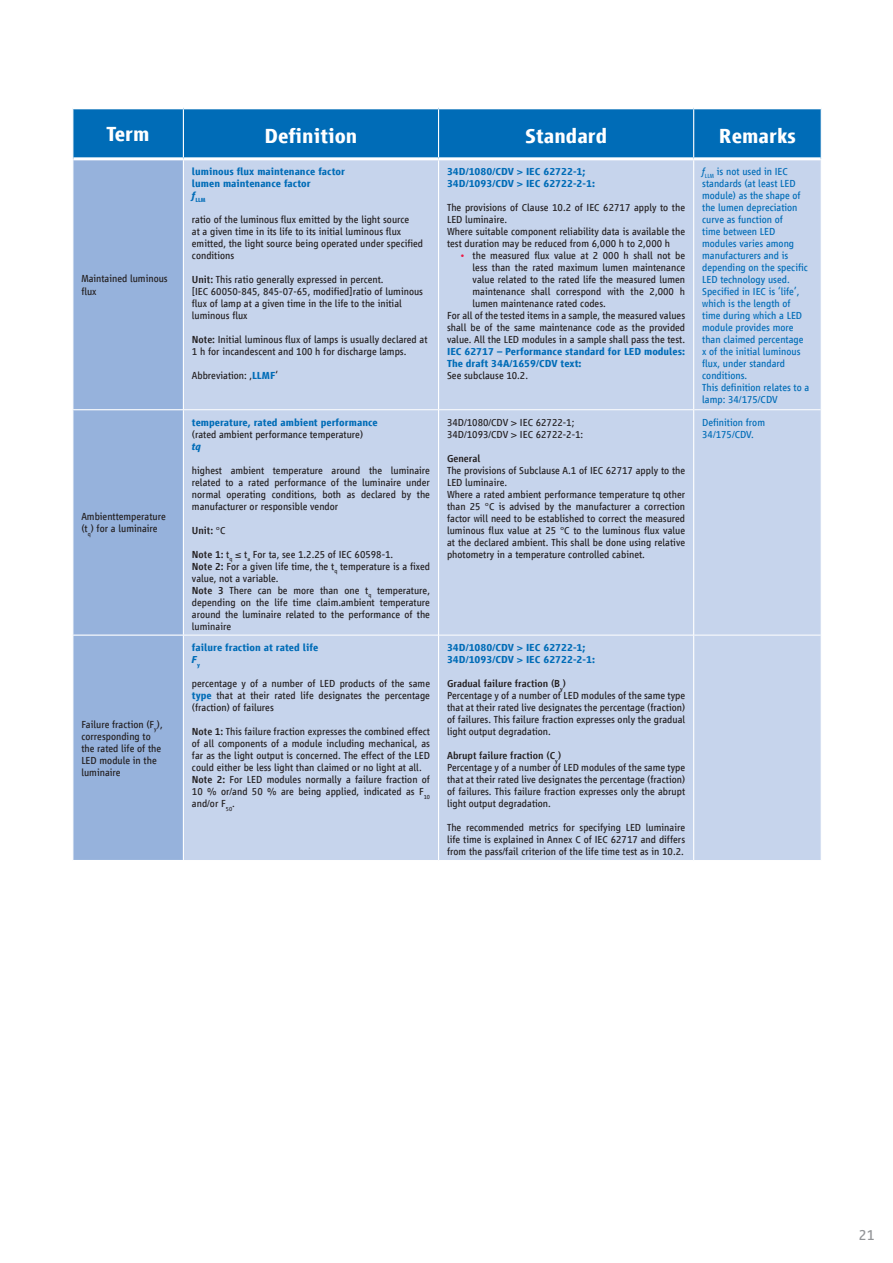
<style>
.page{position:relative;width:893px;height:1263px;background:#fff}
.page>*{position:absolute;margin:0;border:0;box-sizing:border-box;transform-origin:0 0}
.t1{font:700 21px "Vialog LT Com";color:#fff}
.t2{font:15px "Vialog LT Com";color:#939598}
.t3{font:10.5px/12px "Vialog LT Com";color:#231f20}
.t4{font:10.5px/12px "Vialog LT Com";color:#006cb7}
.t5{font:700 10.5px/12px "Vialog LT Com";color:#006cb7}
.t6{font:500 10.5px "Vialog LT Com";color:#231f20}
.t7{font:italic 700 10.5px "Vialog LT Com";color:#006cb7}
.t8{font:700 6.15px "Vialog LT Com";color:#006cb7}
.s1{font-weight:500}
.s2{font-weight:700;color:#006cb7}
.s3{font-weight:400}
.s4{font-style:italic}
.s5{color:#ed1845}
</style>
<div class="page">
<div style="left:73px;top:109px;width:748px;height:48px;background:#006cb7"></div>
<div style="left:73px;top:160px;width:110px;height:700px;background:#96b2dc"></div>
<div style="left:184px;top:160px;width:637px;height:700px;background:#c6d4ec"></div>
<hr style="left:72px;top:409px;width:112px;height:1px;background:#fff">
<hr style="left:72px;top:634px;width:112px;height:2px;background:#fff">
<hr style="left:184px;top:409px;width:254px;height:1px;background:#fff">
<hr style="left:439px;top:409px;width:254px;height:1px;background:#fff">
<hr style="left:694px;top:409px;width:127px;height:1px;background:#fff">
<hr style="left:439px;top:635px;width:254px;height:1px;background:#fff">
<hr style="left:694px;top:635px;width:127px;height:1px;background:#fff">
<hr style="left:184px;top:635px;width:254px;height:1px;background:#fff">
<hr style="left:183px;top:109px;width:1px;height:48px;background:#fff">
<hr style="left:438px;top:109px;width:1px;height:48px;background:#fff">
<hr style="left:693px;top:109px;width:1px;height:48px;background:#fff">
<hr style="left:438px;top:160px;width:1px;height:250px;background:#fff">
<hr style="left:693px;top:160px;width:1px;height:250px;background:#fff">
<hr style="left:438px;top:410px;width:1px;height:225px;background:#fff">
<hr style="left:693px;top:410px;width:1px;height:225px;background:#fff">
<hr style="left:438px;top:635px;width:1px;height:225px;background:#fff">
<hr style="left:693px;top:635px;width:1px;height:225px;background:#fff">
<h1 class="t1" style="left:107px;top:122px;width:44px">Term</h1>
<h1 class="t1" style="left:265px;top:124px;width:94px">Definition</h1>
<h1 class="t1" style="left:525px;top:124px;width:84px">Standard</h1>
<h1 class="t1" style="left:719px;top:124px;width:78px">Remarks</h1>
<p class="t3" style="left:81px;top:273px;width:88px">Maintained luminous flux</p>
<p class="t3" style="left:81px;top:511px;width:86px">Ambienttemperature (t<sub>q</sub>) for a luminaire</p>
<p class="t3" style="left:81px;top:718px;width:83px">Failure fraction (F<sub>y</sub>), corresponding to the rated life of the<br>LED module in the luminaire</p>
<p class="t5" style="left:192px;top:165px;width:155px">luminous flux maintenance factor lumen maintenance factor</p>
<p class="t8" style="left:192px;top:197px;width:15px"><sup>f</sup>LLM</p>
<p class="t3" style="left:192px;top:213px;width:233px">ratio of the luminous flux emitted by the light source<br>at a given time in its life to its initial luminous flux emitted, the light source being operated under specified conditions</p>
<p class="t3" style="left:192px;top:273px;width:233px"><span class="s1">Unit:</span> This ratio generally expressed in percent.<br>[IEC 60050-845, 845-07-65, modified]ratio of luminous flux of lamp at a given time in the life to the initial luminous flux</p>
<p class="t3" style="left:192px;top:333px;width:237px"><span class="s1">Note:</span> Initial luminous flux of lamps is usually declared at<br>1 h for incandescent and 100 h for discharge lamps.</p>
<p class="t3" style="left:192px;top:369px;width:88px">Abbreviation: ‚<span class="s2">LLMF</span>‘</p>
<p class="t5" style="left:192px;top:416px;width:187px">temperature, rated ambient performance</p>
<p class="t3" style="left:192px;top:428px;width:173px">(rated ambient performance temperature)</p>
<p class="t7" style="left:192px;top:440px;width:11px">tq</p>
<p class="t3" style="left:192px;top:464px;width:240px;text-align:justify">highest ambient temperature around the luminaire related to a rated performance of the luminaire under normal operating conditions, both as declared by the manufacturer or responsible vendor</p>
<p class="t6" style="left:192px;top:524px;width:35px">Unit: <span class="s3">°C</span></p>
<p class="t3" style="left:192px;top:548px;width:240px"><span class="s1">Note 1:</span> t<sub>q</sub> ≤ t<sub>a</sub> For ta, see 1.2.25 of IEC 60598-1.<br><span class="s1">Note 2:</span> For a given life time, the t<sub>q</sub> temperature is a fixed value, not a variable.<br><span class="s1">Note 3</span> There can be more than one t<sub>q</sub> temperature, depending on the life time claim.ambient temperature around the luminaire related to the performance of the luminaire</p>
<p class="t5" style="left:192px;top:642px;width:128px">failure fraction at rated life<br><span class="s4">F</span><sub>y</sub></p>
<p class="t3" style="left:192px;top:678px;width:240px;text-align:justify">percentage y of a number of LED products of the same <span class="s2">type</span> that at their rated life designates the percentage (fraction) of failures</p>
<p class="t3" style="left:192px;top:726px;width:240px"><span class="s1">Note 1:</span> This failure fraction expresses the combined effect of all components of a module including mechanical, as far as the light output is concerned. The effect of the LED could either be less light than claimed or no light at all.<br><span class="s1">Note 2:</span> For LED modules normally a failure fraction of 10 % or/and 50 % are being applied, indicated as F<sub>10 </sub>and/or F<sub>50</sub>.</p>
<p class="t5" style="left:447px;top:165px;width:149px">34D/1080/CDV &gt; IEC 62722-1;<br>34D/1093/CDV &gt; IEC 62722-2-1:</p>
<p class="t3" style="left:447px;top:201px;width:240px">The provisions of Clause 10.2 of IEC 62717 apply to the LED luminaire.<br>Where suitable component reliability data is available the test duration may be reduced from 6,000 h to 2,000 h</p>
<p class="t3" style="left:460px;top:249px;width:227px"><span class="s5">•</span> the measured flux value at 2 000 h shall not be</p>
<p class="t3" style="left:473px;top:261px;width:214px">less than the rated maximum lumen maintenance</p>
<p class="t3" style="left:473px;top:273px;width:214px">value related to the rated life the measured lumen</p>
<p class="t3" style="left:473px;top:285px;width:214px">maintenance shall correspond with the 2,000 h</p>
<p class="t3" style="left:473px;top:297px;width:135px">lumen maintenance rated codes.</p>
<p class="t3" style="left:447px;top:309px;width:240px">For all of the tested items in a sample, the measured values</p>
<p class="t3" style="left:447px;top:321px;width:240px">shall be of the same maintenance code as the provided</p>
<p class="t3" style="left:447px;top:333px;width:239px">value. All the LED modules in a sample shall pass the test.</p>
<p class="t5" style="left:447px;top:345px;width:240px">IEC 62717 – Performance standard for LED modules:<br>The draft 34A/1659/CDV text:</p>
<p class="t3" style="left:447px;top:369px;width:83px">See subclause 10.2.</p>
<p class="t3" style="left:447px;top:416px;width:138px">34D/1080/CDV &gt; IEC 62722-1;<br>34D/1093/CDV &gt; IEC 62722-2-1:</p>
<p class="t6" style="left:447px;top:452px;width:35px">General</p>
<p class="t3" style="left:447px;top:464px;width:240px">The provisions of Subclause A.1 of IEC 62717 apply to the LED luminaire.<br>Where a rated ambient performance temperature tq other than 25 °C is advised by the manufacturer a correction factor will need to be established to correct the measured luminous flux value at 25 °C to the luminous flux value at the declared ambient. This shall be done using relative photometry in a temperature controlled cabinet.</p>
<p class="t4" style="left:702px;top:165px;width:109px"><span class="s4">f</span><sub>LLM</sub> is not used in IEC standards (at least LED module) as the shape of the lumen depreciation curve as function of<br>time between LED modules varies among manufacturers and is depending on the specific<br>LED technology used.<br>Specified in IEC is ‘life’, which is the length of time during which a LED module provides more than claimed percentage x of the initial luminous flux, under standard conditions.<br>This definition relates to a lamp: 34/175/CDV</p>
<p class="t4" style="left:702px;top:416px;width:64px">Definition from<br>34/175/CDV.</p>
<p class="t5" style="left:447px;top:642px;width:149px">34D/1080/CDV &gt; IEC 62722-1;<br>34D/1093/CDV &gt; IEC 62722-2-1:</p>
<p class="t3" style="left:447px;top:678px;width:240px"><span class="s1">Gradual failure fraction (B</span><sub>y</sub><span class="s1">)<br></span>Percentage y of a number of LED modules of the same type that at their rated live designates the percentage (fraction) of failures. This failure fraction expresses only the gradual light output degradation.</p>
<p class="t3" style="left:447px;top:750px;width:240px"><span class="s1">Abrupt failure fraction (C</span><sub>y</sub><span class="s1">)<br></span>Percentage y of a number of LED modules of the same type that at their rated live designates the percentage (fraction) of failures. This failure fraction expresses only the abrupt light output degradation.</p>
<p class="t3" style="left:447px;top:822px;width:240px;text-align:justify">The recommended metrics for specifying LED luminaire life time is explained in Annex C of IEC 62717 and differs from the pass/fail criterion of the life time test as in 10.2.</p>
<h2 class="t2" style="left:859px;top:1226px;width:17px">21</h2>
</div>
